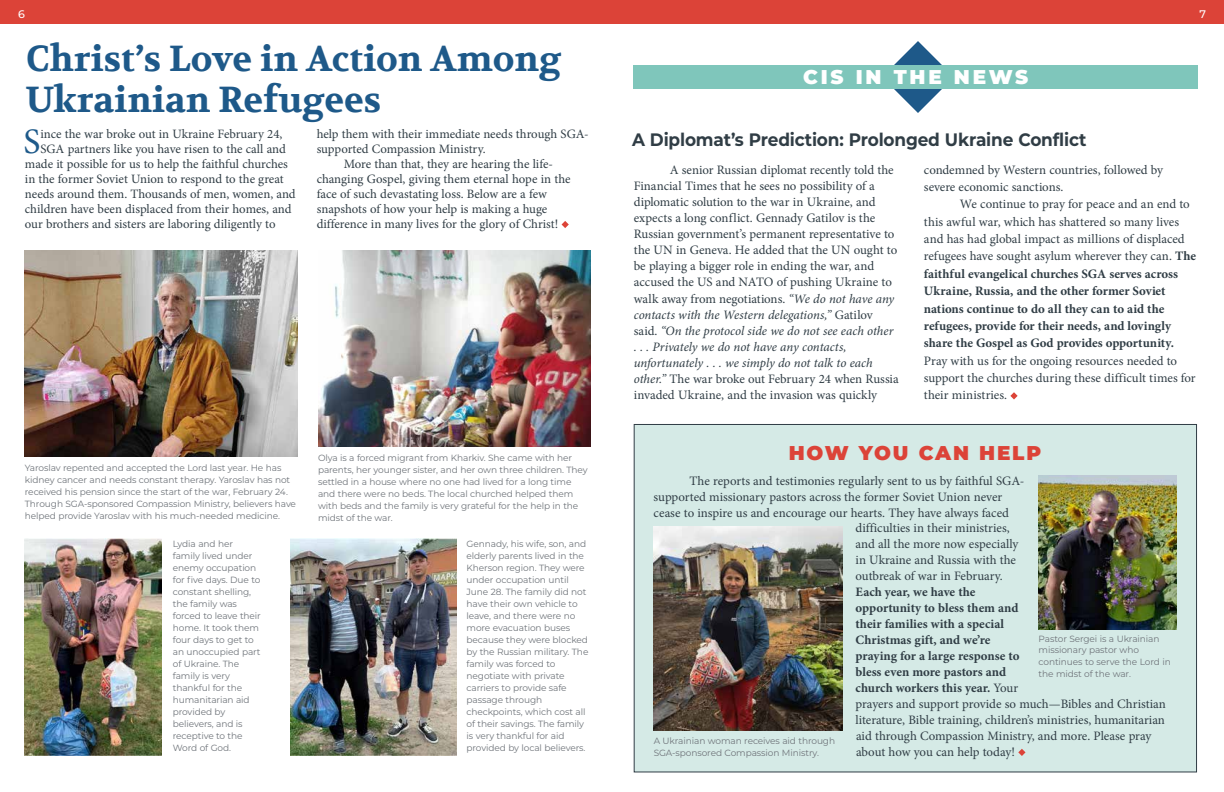
<style>
.page{position:relative;width:1224px;height:792px;background:#fff}
.page>*{position:absolute;margin:0;border:0;box-sizing:border-box;transform-origin:0 0}
.t1{font:700 36px/41px "Volkhov";color:#1e5989}
.t2{font:35.9px "Minion Pro";color:#1e5a8a}
.t3{font:900 19.9px "Montserrat";letter-spacing:.09em;color:#dc4338}
.t4{font:900 19.9px "Montserrat";letter-spacing:.14em;color:#fff}
.t5{font:700 18px "Montserrat";letter-spacing:-.01em;color:#303d45;scale:.94 1}
.t6{font:12.9px/16.1px "Minion Pro";letter-spacing:-.005em;color:#303d45}
.t7{font:700 12.9px/17.4px "Minion Pro";color:#303d45}
.t8{font:12.8px "Minion Pro";letter-spacing:-.005em;color:#303d45}
.t9{font:500 11px "Montserrat";color:#fff}
.t10{font:9px/12px "Montserrat";letter-spacing:-.01em;color:#6f747a}
.s1{font-style:italic}
.s2{font-weight:400}
.s3{font-weight:700}
</style>
<div class="page">
<div style="left:0;top:0;width:1224px;height:23px;background:#dc4338"></div>
<svg style="left:882px;top:41px;width:72px;height:72px"></svg>
<svg style="left:1010px;top:392px;width:8px;height:7px"></svg>
<div style="left:633px;top:66px;width:565px;height:23px;background:#7fc6bb"></div>
<svg style="left:562px;top:221px;width:7px;height:7px"></svg>
<div style="left:634px;top:424px;width:563px;height:348px;background:#d5eae6;border:1px solid #303d45"></div>
<svg style="left:1018px;top:749px;width:8px;height:7px"></svg>
<img style="left:654px;top:526px;width:188px;height:204px">
<img style="left:1039px;top:475px;width:138px;height:154px">
<img style="left:25px;top:539px;width:136px;height:216px">
<img style="left:290px;top:539px;width:166px;height:217px">
<img style="left:318px;top:251px;width:272px;height:195px">
<img style="left:25px;top:251px;width:272px;height:206px">
<p class="t9" style="left:18px;top:6px;width:8px">6</p>
<p class="t9" style="left:1199px;top:6px;width:8px">7</p>
<h1 class="t1" style="left:26px;top:39px;width:536px">Christ’s Love in Action Among<br>Ukrainian Refugees</h1>
<h3 class="t4" style="left:803px;top:62px;width:227px">CIS IN THE NEWS</h3>
<p class="t8" style="left:40px;top:125px;width:243px">ince the war broke out in Ukraine February 24,</p>
<p class="t8" style="left:40px;top:140px;width:247px">SGA partners like you have risen to the call and</p>
<p class="t8" style="left:25px;top:155px;width:265px">made it possible for us to help the faithful churches</p>
<p class="t8" style="left:25px;top:170px;width:260px">in the former Soviet Union to respond to the great</p>
<p class="t8" style="left:25px;top:185px;width:272px">needs around them. Thousands of men, women, and</p>
<p class="t8" style="left:25px;top:200px;width:268px">children have been displaced from their homes, and</p>
<p class="t8" style="left:25px;top:215px;width:252px">our brothers and sisters are laboring diligently to</p>
<p class="t8" style="left:317px;top:125px;width:273px">help them with their immediate needs through SGA-</p>
<p class="t8" style="left:317px;top:140px;width:170px">supported Compassion Ministry.</p>
<p class="t8" style="left:344px;top:155px;width:211px">More than that, they are hearing the life-</p>
<p class="t8" style="left:317px;top:170px;width:255px">changing Gospel, giving them eternal hope in the</p>
<p class="t8" style="left:317px;top:185px;width:232px">face of such devastating loss. Below are a few</p>
<p class="t8" style="left:317px;top:200px;width:232px">snapshots of how your help is making a huge</p>
<p class="t8" style="left:317px;top:216px;width:243px">difference in many lives for the glory of Christ!</p>
<h2 class="t2" style="left:23px;top:117px;width:19px">S</h2>
<h3 class="t5" style="left:632px;top:126px;width:485px">A Diplomat’s Prediction: Prolonged Ukraine Conflict</h3>
<p class="t6" style="left:634px;top:161px;width:266px;text-indent:36px">A senior Russian diplomat recently told the Financial Times that he sees no possibility of a diplomatic solution to the war in Ukraine, and expects a long conflict. Gennady Gatilov is the Russian government’s permanent representative to the UN in Geneva. He added that the UN ought to be playing a bigger role in ending the war, and accused the US and NATO of pushing Ukraine to walk away from negotiations. <span class="s1">“We do not have any contacts with the Western delegations,”</span> Gatilov said. <span class="s1">“On the protocol side we do not see each other . . . Privately we do not have any contacts, unfortunately . . . we simply do not talk to each other.”</span> The war broke out February 24 when Russia invaded Ukraine, and the invasion was quickly</p>
<p class="t6" style="left:924px;top:161px;width:241px;line-height:17.4px">condemned by Western countries, followed by severe economic sanctions.</p>
<p class="t7" style="left:924px;top:195px;width:274px;text-indent:36px"><span class="s2">We continue to pray for peace and an end to this awful war, which has shattered so many lives and has had global impact as millions of displaced refugees have sought asylum wherever they can.</span> The faithful evangelical churches SGA serves across Ukraine, Russia, and the other former Soviet nations continue to do all they can to aid the refugees, provide for their needs, and lovingly share the Gospel as God provides opportunity.</p>
<p class="t6" style="left:924px;top:352px;width:273px;line-height:17.4px">Pray with us for the ongoing resources needed to support the churches during these difficult times for their ministries.</p>
<p class="t10" style="left:25px;top:461px;width:273px">Yaroslav repented and accepted the Lord last year. He has kidney cancer and needs constant therapy. Yaroslav has not received his pension since the start of the war, February 24.<br>Through SGA-sponsored Compassion Ministry, believers have helped provide Yaroslav with his much-needed medicine.</p>
<p class="t10" style="left:318px;top:451px;width:271px">Olya is a forced migrant from Kharkiv. She came with her parents, her younger sister, and her own three children. They settled in a house where no one had lived for a long time and there were no beds. The local churched helped them with beds and the family is very grateful for the help in the midst of the war.</p>
<p class="t10" style="left:173px;top:538px;width:90px">Lydia and her family lived under enemy occupation for five days. Due to constant shelling, the family was forced to leave their home. It took them four days to get to an unoccupied part of Ukraine. The family is very thankful for the humanitarian aid provided by believers, and is receptive to the<br>Word of God.</p>
<p class="t10" style="left:467px;top:538px;width:123px">Gennady, his wife, son, and elderly parents lived in the<br>Kherson region. They were under occupation until<br>June 28. The family did not have their own vehicle to leave, and there were no more evacuation buses because they were blocked by the Russian military. The family was forced to negotiate with private carriers to provide safe passage through checkpoints, which cost all of their savings. The family is very thankful for aid provided by local believers.</p>
<h3 class="t3" style="left:789px;top:438px;width:254px">HOW YOU CAN HELP</h3>
<p class="t6" style="left:690px;top:472px;width:336px">The reports and testimonies regularly sent to us by faithful SGA-</p>
<p class="t6" style="left:654px;top:488px;width:350px">supported missionary pastors across the former Soviet Union never</p>
<p class="t6" style="left:654px;top:504px;width:357px">cease to inspire us and encourage our hearts. They have always faced</p>
<p class="t6" style="left:856px;top:520px;width:156px">difficulties in their ministries,</p>
<p class="t6" style="left:856px;top:536px;width:164px">and all the more now especially</p>
<p class="t6" style="left:856px;top:552px;width:162px">in Ukraine and Russia with the</p>
<p class="t6" style="left:856px;top:568px;width:149px">outbreak of war in February.</p>
<p class="t6" style="left:856px;top:584px;width:312px"><span class="s3">Each year, we have the<br>opportunity to bless them and<br>their families with a special<br>Christmas gift, and we’re<br>praying for a large response to<br>bless even more pastors and<br>church workers this year.</span> Your<br>prayers and support provide so much—Bibles and Christian literature, Bible training, children’s ministries, humanitarian aid through Compassion Ministry, and more. Please pray about how you can help today!</p>
<p class="t10" style="left:1039px;top:632px;width:134px;line-height:11.7px">Pastor Sergei is a Ukrainian missionary pastor who continues to serve the Lord in the midst of the war.</p>
<p class="t10" style="left:654px;top:735px;width:183px;line-height:11.7px">A Ukrainian woman receives aid through<br>SGA-sponsored Compassion Ministry.</p>
</div>
